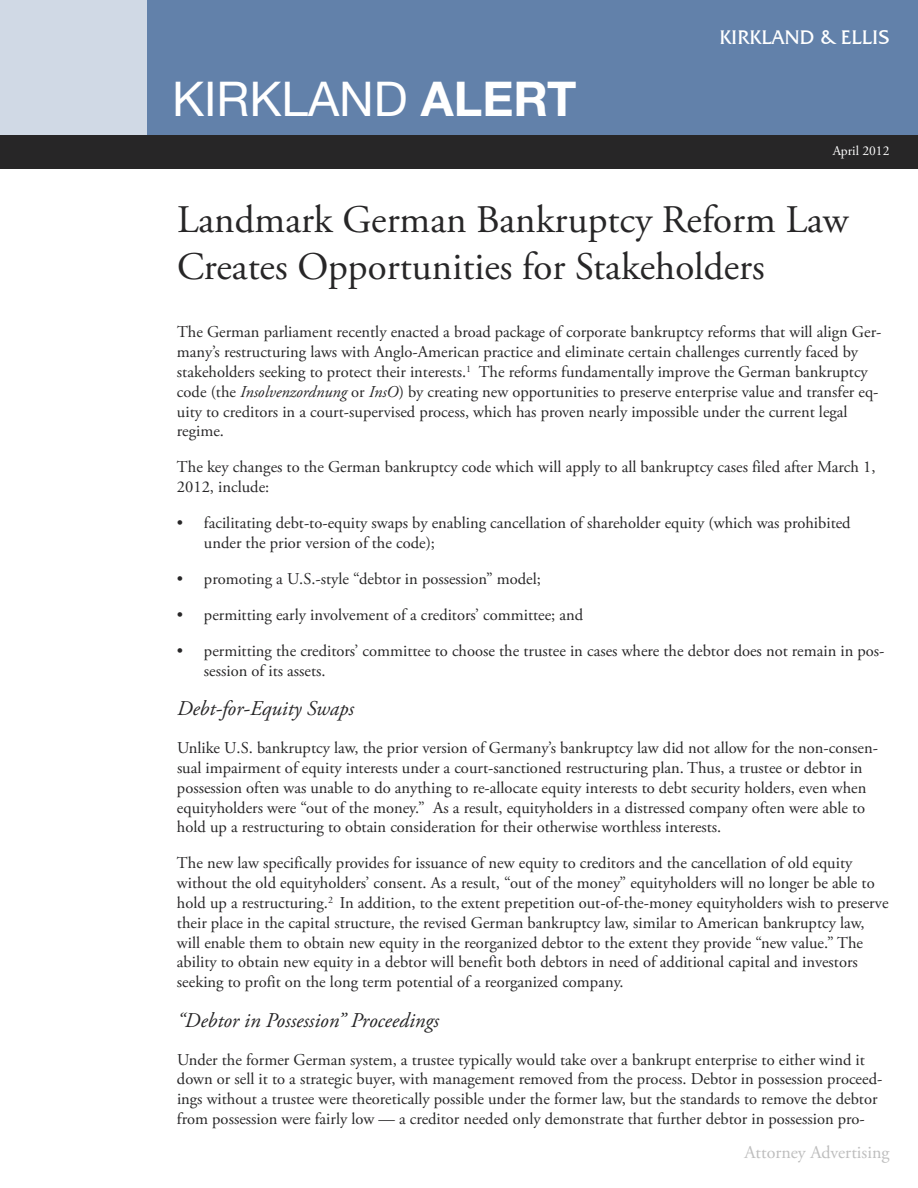
<style>
.page{position:relative;width:918px;height:1188px;background:#fff}
.page>*{position:absolute;margin:0;border:0;box-sizing:border-box;transform-origin:0 0}
.t1{font:48px "Helvetica Neue LT Std";color:#fff}
.t2{font:39px/46.8px "Adobe Garamond Pro";color:#272627}
.t3{font:italic 21px "Adobe Garamond Pro";color:#272627}
.t4{font:20.25px "Friz Quadrata IT Cby BT";color:#fff}
.t5{font:18px "Adobe Garamond Pro";color:#bebebe}
.t6{font:16.5px/19.8px "Adobe Garamond Pro";color:#272627}
.t7{font:13.5px "Adobe Garamond Pro";color:#fff}
.s1{font-weight:700}
.s2{font-style:italic}
</style>
<div class="page">
<div style="left:119px;top:0;width:799px;height:135px;background:#6281aa"></div>
<div style="left:0;top:0;width:146px;height:135px;background:#d0d9e5"></div>
<div style="left:0;top:135px;width:918px;height:34px;background:#272627"></div>
<h1 class="t1" style="left:172px;top:81px;width:406px">KIRKLAND <span class="s1">ALERT</span></h1>
<p class="t4" style="left:720px;top:25px;width:171px">KIRKLAND &amp; ELLIS</p>
<p class="t7" style="left:833px;top:145px;width:58px">April 2012</p>
<h2 class="t2" style="left:177px;top:200px;width:673px">Landmark German Bankruptcy Reform Law<br>Creates Opportunities for Stakeholders</h2>
<p class="t6" style="left:177px;top:324px;width:706px">The German parliament recently enacted a broad package of corporate bankruptcy reforms that will align Ger&shy;many’s restructuring laws with Anglo-American practice and eliminate certain challenges currently faced by stakeholders seeking to protect their interests.<sup>1</sup> The reforms fundamentally improve the German bankruptcy code (the <span class="s2">Insolvenzordnung</span> or <span class="s2">InsO</span>) by creating new opportunities to preserve enterprise value and transfer eq&shy;uity to creditors in a court-supervised process, which has proven nearly impossible under the current legal regime.</p>
<p class="t6" style="left:177px;top:459px;width:700px">The key changes to the German bankruptcy code which will apply to all bankruptcy cases filed after March 1,<br>2012, include:</p>
<p class="t6" style="left:204px;top:515px;width:648px;text-indent:-27px">• facilitating debt-to-equity swaps by enabling cancellation of shareholder equity (which was prohibited under the prior version of the code);</p>
<p class="t6" style="left:177px;top:570px;width:365px">• promoting a U.S.-style “debtor in possession” model;</p>
<p class="t6" style="left:177px;top:606px;width:408px">• permitting early involvement of a creditors’ committee; and</p>
<p class="t6" style="left:204px;top:642px;width:682px;text-indent:-27px">• permitting the creditors’ committee to choose the trustee in cases where the debtor does not remain in pos&shy;session of its assets.</p>
<p class="t3" style="left:177px;top:700px;width:179px">Debt-for-Equity Swaps</p>
<p class="t6" style="left:177px;top:740px;width:703px">Unlike U.S. bankruptcy law, the prior version of Germany’s bankruptcy law did not allow for the non-consen&shy;sual impairment of equity interests under a court-sanctioned restructuring plan. Thus, a trustee or debtor in possession often was unable to do anything to re-allocate equity interests to debt security holders, even when equityholders were “out of the money.” As a result, equityholders in a distressed company often were able to hold up a restructuring to obtain consideration for their otherwise worthless interests.</p>
<p class="t6" style="left:177px;top:855px;width:713px">The new law specifically provides for issuance of new equity to creditors and the cancellation of old equity without the old equityholders’ consent. As a result, “out of the money” equityholders will no longer be able to hold up a restructuring.<sup>2</sup> In addition, to the extent prepetition out-of-the-money equityholders wish to preserve their place in the capital structure, the revised German bankruptcy law, similar to American bankruptcy law, will enable them to obtain new equity in the reorganized debtor to the extent they provide “new value.” The ability to obtain new equity in a debtor will benefit both debtors in need of additional capital and investors seeking to profit on the long term potential of a reorganized company.</p>
<p class="t3" style="left:177px;top:1012px;width:263px">“Debtor in Possession” Proceedings</p>
<p class="t6" style="left:177px;top:1051px;width:707px">Under the former German system, a trustee typically would take over a bankrupt enterprise to either wind it down or sell it to a strategic buyer, with management removed from the process. Debtor in possession proceed&shy;ings without a trustee were theoretically possible under the former law, but the standards to remove the debtor from possession were fairly low — a creditor needed only demonstrate that further debtor in possession pro-</p>
<p class="t5" style="left:745px;top:1145px;width:146px">Attorney Advertising</p>
</div>
